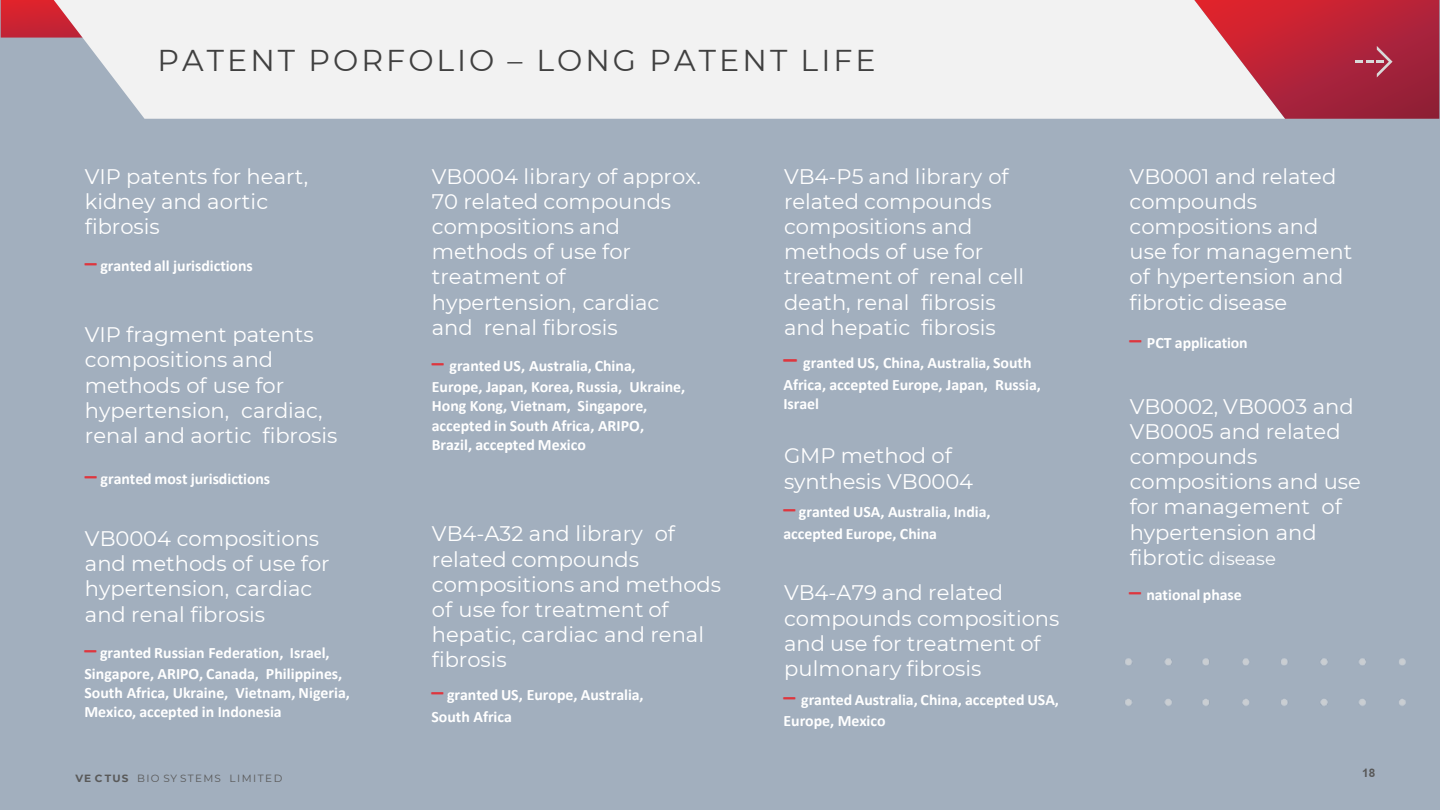
<style>
.page{position:relative;width:1440px;height:810px;background:#a2afbe}
.page>*{position:absolute;margin:0;border:0;box-sizing:border-box;transform-origin:0 0}
.t1{font:30px "Montserrat";letter-spacing:.105em;color:#404040}
.t2{font:21px/25.2px "Montserrat";color:#fff}
.t3{font:700 18px "Browallia New";color:#595959}
.t4{font:700 15.9px/19px "Calibri";letter-spacing:-.005em;color:#fff}
.t5{font:10.5px "Montserrat";letter-spacing:.13em;color:#595959}
.s1{font-size:24px;color:#de363e}
.s2{font-weight:700}
.s3{font-size:27px;color:#de363e}
.s4{font-size:18px}
</style>
<div class="page">
<img style="left:1125px;top:659px;width:281px;height:47px">
<svg style="left:1px;top:0;width:53px;height:38px;background:#ce2432"></svg>
<div style="left:54px;top:0;width:1140px;height:119px;background:#f2f2f2"></div>
<svg style="left:1194px;top:0;width:245px;height:119px;background:#c04d5d"></svg>
<p class="t1" style="left:158px;top:40px;width:720px">PATENT PORFOLIO – LONG PATENT LIFE</p>
<p class="t2" style="left:85px;top:163px;width:225px">VIP patents for heart, kidney and aortic fibrosis</p>
<p class="t4" style="left:85px;top:256px;width:169px"><span class="s1">–</span> granted all jurisdictions</p>
<p class="t2" style="left:85px;top:321px;width:254px">VIP fragment patents compositions and methods of use for hypertension, cardiac, renal and aortic fibrosis</p>
<p class="t4" style="left:85px;top:469px;width:187px"><span class="s1">–</span> granted most jurisdictions</p>
<p class="t2" style="left:85px;top:525px;width:246px">VB0004 compositions and methods of use for</p>
<p class="t2" style="left:85px;top:576px;width:229px">hypertension, cardiac and renal fibrosis</p>
<p class="t4" style="left:84px;top:641px;width:259px;line-height:21.6px"><span class="s1">–</span> granted Russian Federation, Israel,<br>Singapore, ARIPO, Canada, Philippines,</p>
<p class="t4" style="left:84px;top:683px;width:267px">South Africa, Ukraine, Vietnam, Nigeria,<br>Mexico, accepted in Indonesia</p>
<p class="t5" style="left:75px;top:771px;width:208px"><span class="s2">VE CTUS</span> BIO SY STEMS LIMITED</p>
<p class="t2" style="left:432px;top:163px;width:271px">VB0004 library of approx.<br>70 related compounds compositions and methods of use for treatment of hypertension, cardiac and renal fibrosis</p>
<p class="t4" style="left:432px;top:354px;width:255px;line-height:21.6px"><span class="s1">–</span> granted US, Australia, China,<br>Europe, Japan, Korea, Russia, Ukraine,</p>
<p class="t4" style="left:432px;top:396px;width:217px">Hong Kong, Vietnam, Singapore, accepted in South Africa, ARIPO,<br>Brazil, accepted Mexico</p>
<p class="t2" style="left:432px;top:521px;width:245px">VB4-A32 and library of related compounds</p>
<p class="t2" style="left:432px;top:571px;width:291px">compositions and methods of use for treatment of hepatic, cardiac and renal fibrosis</p>
<p class="t4" style="left:431px;top:684px;width:214px;line-height:21.5px"><span class="s1">–</span> granted US, Europe, Australia,<br>South Africa</p>
<p class="t2" style="left:784px;top:163px;width:242px">VB4-P5 and library of related compounds compositions and methods of use for treatment of renal cell death, renal fibrosis and hepatic fibrosis</p>
<p class="t4" style="left:784px;top:351px;width:259px;line-height:22.5px"><span class="s3">–</span> granted US, China, Australia, South<br>Africa, accepted Europe, Japan, Russia,</p>
<p class="t4" style="left:784px;top:394px;width:37px">Israel</p>
<p class="t2" style="left:784px;top:443px;width:191px">GMP method of synthesis VB0004</p>
<p class="t4" style="left:784px;top:501px;width:209px;line-height:21.5px"><span class="s1">–</span> granted USA, Australia, India, accepted Europe, China</p>
<p class="t2" style="left:1130px;top:163px;width:224px">VB0001 and related compounds compositions and use for management of hypertension and fibrotic disease</p>
<p class="t4" style="left:1130px;top:333px;width:120px"><span class="s1">–</span> PCT application</p>
<p class="t2" style="left:1130px;top:393px;width:225px">VB0002, VB0003 and</p>
<p class="t2" style="left:1130px;top:418px;width:233px">VB0005 and related compounds compositions and use for management of hypertension and fibrotic <span class="s4">disease</span></p>
<p class="t2" style="left:784px;top:580px;width:221px">VB4-A79 and related</p>
<p class="t4" style="left:1129px;top:585px;width:114px"><span class="s1">–</span> national phase</p>
<p class="t2" style="left:784px;top:605px;width:277px">compounds compositions and use for treatment of pulmonary fibrosis</p>
<p class="t4" style="left:784px;top:688px;width:277px;line-height:21.5px"><span class="s1">–</span> granted Australia, China, accepted USA,<br>Europe, Mexico</p>
<p class="t3" style="left:1362px;top:761px;width:15px">18</p>
</div>
